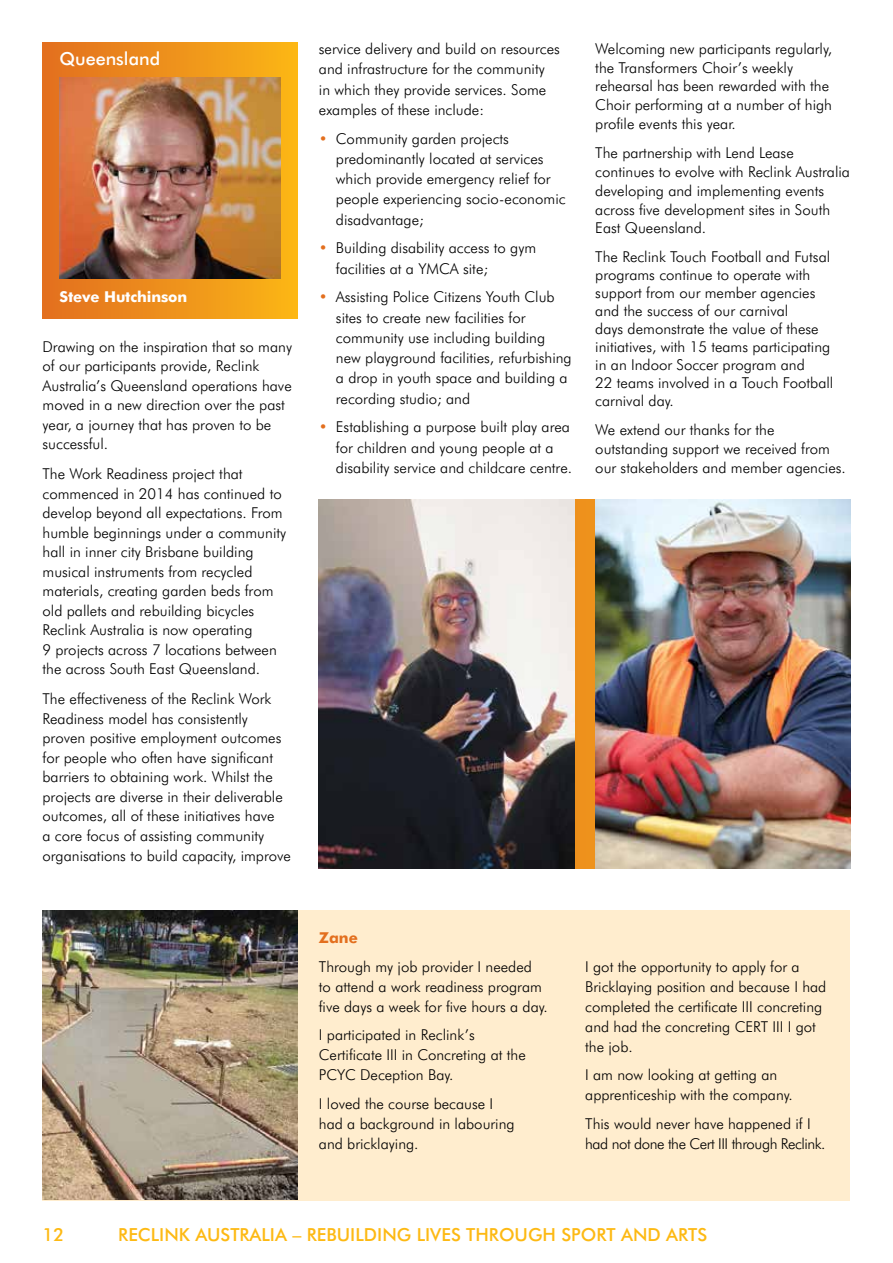
<style>
.page{position:relative;width:893px;height:1263px;background:#fff}
.page>*{position:absolute;margin:0;border:0;box-sizing:border-box;transform-origin:0 0}
.t1{font:500 18px "Futura BT";color:#fdb913}
.t2{font:500 18px "Futura BT";color:#fff}
.t3{font:300 15px/19.5px "Futura BT";color:#000}
.t4{font:300 15px/20px "Futura BT";letter-spacing:-.03em;color:#000}
.t5{font:700 15px "Futura BT";letter-spacing:-.01em;color:#fff}
.t6{font:700 15px "Futura BT";color:#e36f1e}
.s1{color:#e36f1e}
</style>
<div class="page">
<div style="left:319px;top:500px;width:531px;height:368px;background:#ee911c"></div>
<svg style="left:43px;top:43px;width:255px;height:276px;background:#ee921a"></svg>
<img style="left:60px;top:78px;width:221px;height:201px">
<div style="left:43px;top:910px;width:807px;height:290px;background:#ffedce"></div>
<img style="left:43px;top:910px;width:255px;height:289px">
<img style="left:595px;top:500px;width:255px;height:368px">
<img style="left:319px;top:500px;width:255px;height:368px">
<p class="t2" style="left:60px;top:48px;width:102px">Queensland</p>
<p class="t5" style="left:60px;top:288px;width:129px">Steve Hutchinson</p>
<p class="t3" style="left:43px;top:336px;width:251px">Drawing on the inspiration that so many of our participants provide, Reclink Australia’s Queensland operations have moved in a new direction over the past year, a journey that has proven to be successful.</p>
<p class="t3" style="left:43px;top:464px;width:245px">The Work Readiness project that commenced in 2014 has continued to develop beyond all expectations. From humble beginnings under a community hall in inner city Brisbane building musical instruments from recycled materials, creating garden beds from old pallets and rebuilding bicycles Reclink Australia is now operating<br>9 projects across 7 locations between the across South East Queensland.</p>
<p class="t3" style="left:43px;top:689px;width:250px">The effectiveness of the Reclink Work Readiness model has consistently proven positive employment outcomes for people who often have significant barriers to obtaining work. Whilst the projects are diverse in their deliverable outcomes, all of these initiatives have<br>a core focus of assisting community organisations to build capacity, improve</p>
<p class="t3" style="left:319px;top:38px;width:242px;line-height:20.2px">service delivery and build on resources and infrastructure for the community<br>in which they provide services. Some examples of these include:</p>
<p class="t3" style="left:336px;top:128px;width:231px;line-height:20.2px;text-indent:-17px"><span class="s1">•</span> Community garden projects predominantly located at services which provide emergency relief for people experiencing socio-economic disadvantage;</p>
<p class="t3" style="left:336px;top:238px;width:202px;line-height:20.2px;text-indent:-17px"><span class="s1">•</span> Building disability access to gym facilities at a YMCA site;</p>
<p class="t3" style="left:336px;top:287px;width:237px;line-height:20.2px;text-indent:-17px"><span class="s1">•</span> Assisting Police Citizens Youth Club sites to create new facilities for community use including building new playground facilities, refurbishing a drop in youth space and building a recording studio; and</p>
<p class="t3" style="left:336px;top:417px;width:238px;line-height:20.2px;text-indent:-17px"><span class="s1">•</span> Establishing a purpose built play area for children and young people at a disability service and childcare centre.</p>
<p class="t3" style="left:595px;top:39px;width:238px;line-height:18.8px">Welcoming new participants regularly, the Transformers Choir’s weekly rehearsal has been rewarded with the Choir performing at a number of high profile events this year.</p>
<p class="t3" style="left:595px;top:144px;width:256px;line-height:18.8px">The partnership with Lend Lease continues to evolve with Reclink Australia developing and implementing events across five development sites in South East Queensland.</p>
<p class="t3" style="left:595px;top:248px;width:240px;line-height:18px">The Reclink Touch Football and Futsal programs continue to operate with support from our member agencies and the success of our carnival<br>days demonstrate the value of these initiatives, with 15 teams participating in an Indoor Soccer program and<br>22 teams involved in a Touch Football carnival day.</p>
<p class="t3" style="left:595px;top:421px;width:252px;line-height:18.8px">We extend our thanks for the outstanding support we received from our stakeholders and member agencies.</p>
<p class="t6" style="left:319px;top:929px;width:41px">Zane</p>
<p class="t3" style="left:319px;top:956px;width:230px;line-height:20px">Through my job provider I needed<br>to attend a work readiness program five days a week for five hours a day.</p>
<p class="t3" style="left:319px;top:1025px;width:208px;line-height:20px">I participated in Reclink’s<br>Certificate III in Concreting at the<br>PCYC Deception Bay.</p>
<p class="t3" style="left:319px;top:1093px;width:197px;line-height:20px">I loved the course because I had a background in labouring and bricklaying.</p>
<p class="t3" style="left:585px;top:956px;width:243px;line-height:20px">I got the opportunity to apply for a<br>Bricklaying position and because I had completed the certificate III concreting and had the concreting CERT III I got the job.</p>
<p class="t3" style="left:585px;top:1065px;width:209px;line-height:20px">I am now looking at getting an apprenticeship with the company.</p>
<p class="t4" style="left:585px;top:1113px;width:242px">This would never have happened if I had not done the Cert III through Reclink.</p>
<p class="t1" style="left:43px;top:1223px;width:23px">12</p>
<p class="t1" style="left:118px;top:1223px;width:590px">RECLINK AUSTRALIA – REBUILDING LIVES THROUGH SPORT AND ARTS</p>
</div>
